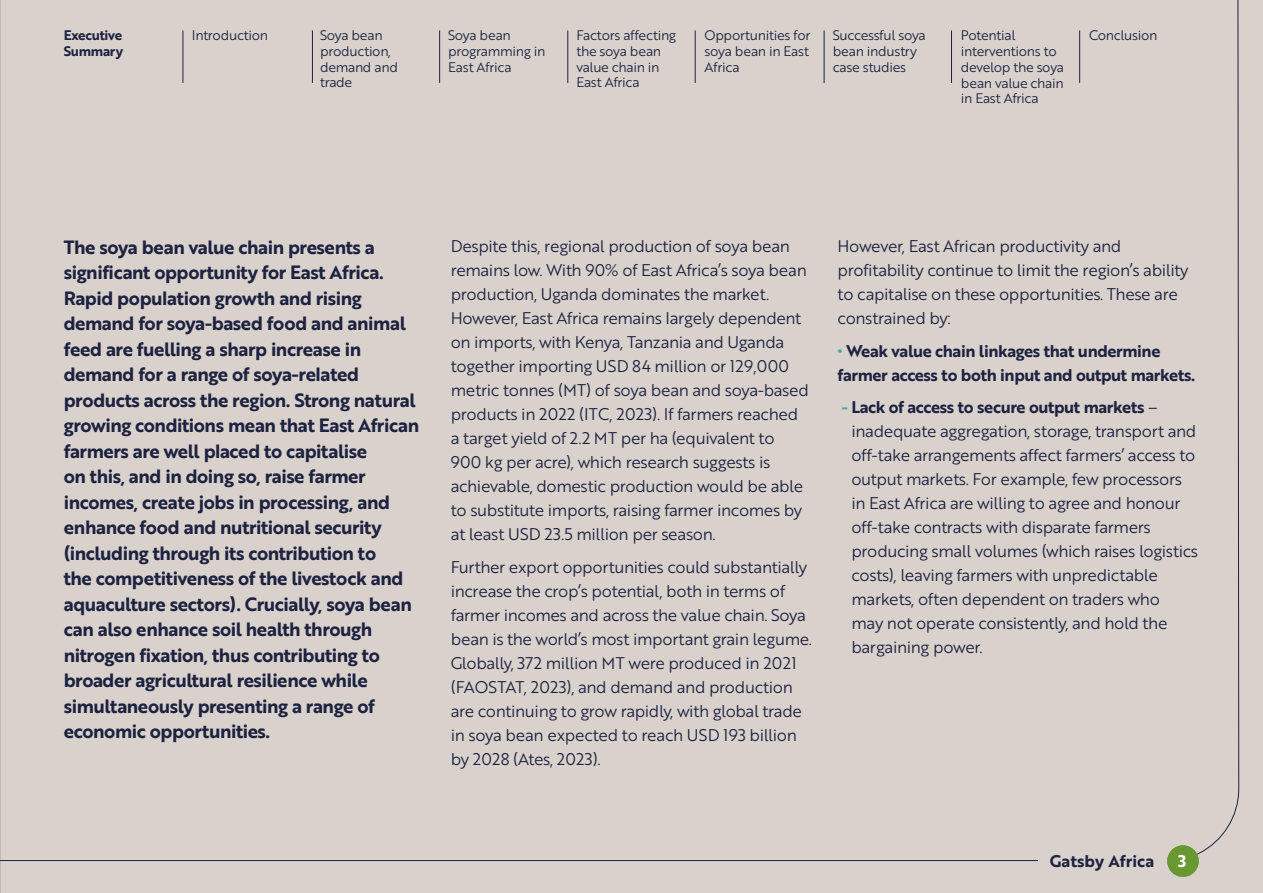
<style>
.page{position:relative;width:1263px;height:893px;background:#d9d1cb}
.page>*{position:absolute;margin:0;border:0;box-sizing:border-box;transform-origin:0 0}
.t1{font:18.75px/25.5px "Brother 1816 Bold";letter-spacing:-.025em;color:#1d2241}
.t2{font:16.5px/24px "Brother 1816 Book";letter-spacing:-.025em;color:#1d2241}
.t3{font:16.5px/24px "Brother 1816 Bold";letter-spacing:-.025em;color:#1d2241}
.t4{font:16.5px "Brother 1816 Bold";color:#1d2241}
.t5{font:16.5px "Brother 1816 Bold";color:#fff}
.t6{font:13.5px/15.8px "Brother 1816 Book";letter-spacing:-.025em;color:#1d2241}
.t7{font:13.5px/15.8px "Brother 1816 Bold";letter-spacing:-.025em;color:#1d2241}
.s1{color:#4ba6a8}
.s2{font-family:"Brother 1816 Book"}
</style>
<div class="page">
<div style="left:1173px;top:0;width:66px;height:861px;background:#d9d1cb"></div>
<hr style="left:0;top:860px;width:1038px;height:1px;background:#1d2241">
<hr style="left:183px;top:30px;width:1px;height:53px;background:#1d2241">
<hr style="left:312px;top:30px;width:1px;height:53px;background:#1d2241">
<hr style="left:439px;top:30px;width:1px;height:53px;background:#1d2241">
<hr style="left:567px;top:30px;width:1px;height:53px;background:#1d2241">
<hr style="left:695px;top:30px;width:1px;height:53px;background:#1d2241">
<hr style="left:824px;top:30px;width:1px;height:53px;background:#1d2241">
<hr style="left:951px;top:30px;width:1px;height:53px;background:#1d2241">
<hr style="left:1079px;top:30px;width:1px;height:53px;background:#1d2241">
<div style="left:1038px;top:829px;width:129px;height:64px;background:#d9d1cb"></div>
<div style="left:1167px;top:845px;width:32px;height:32px;background:#699831;border-radius:50%"></div>
<p class="t7" style="left:64px;top:27px;width:61px">Executive<br>Summary</p>
<p class="t6" style="left:192px;top:27px;width:78px">Introduction</p>
<p class="t6" style="left:320px;top:27px;width:79px">Soya bean production, demand and trade</p>
<p class="t6" style="left:448px;top:27px;width:99px">Soya bean programming in<br>East Africa</p>
<p class="t6" style="left:576px;top:27px;width:101px">Factors affecting the soya bean value chain in<br>East Africa</p>
<p class="t6" style="left:704px;top:27px;width:107px;text-align:justify">Opportunities for soya bean in East Africa</p>
<p class="t6" style="left:833px;top:27px;width:95px">Successful soya bean industry case studies</p>
<p class="t6" style="left:961px;top:27px;width:105px">Potential interventions to develop the soya bean value chain in East Africa</p>
<p class="t6" style="left:1089px;top:27px;width:70px">Conclusion</p>
<p class="t1" style="left:64px;top:233px;width:357px">The soya bean value chain presents a significant opportunity for East Africa.<br>Rapid population growth and rising demand for soya-based food and animal feed are fuelling a sharp increase in demand for a range of soya-related products across the region. Strong natural growing conditions mean that East African farmers are well placed to capitalise<br>on this, and in doing so, raise farmer incomes, create jobs in processing, and enhance food and nutritional security (including through its contribution to<br>the competitiveness of the livestock and aquaculture sectors). Crucially, soya bean can also enhance soil health through nitrogen fixation, thus contributing to broader agricultural resilience while simultaneously presenting a range of economic opportunities.</p>
<p class="t2" style="left:451px;top:233px;width:360px">Despite this, regional production of soya bean remains low. With 90% of East Africa’s soya bean production, Uganda dominates the market.<br>However, East Africa remains largely dependent on imports, with Kenya, Tanzania and Uganda together importing USD 84 million or 129,000 metric tonnes (MT) of soya bean and soya-based products in 2022 (ITC, 2023). If farmers reached a target yield of 2.2 MT per ha (equivalent to 900 kg per acre), which research suggests is achievable, domestic production would be able to substitute imports, raising farmer incomes by at least USD 23.5 million per season.</p>
<p class="t2" style="left:451px;top:554px;width:363px">Further export opportunities could substantially increase the crop’s potential, both in terms of farmer incomes and across the value chain. Soya bean is the world’s most important grain legume.<br>Globally, 372 million MT were produced in 2021 (FAOSTAT, 2023), and demand and production are continuing to grow rapidly, with global trade in soya bean expected to reach USD 193 billion by 2028 (Ates, 2023).</p>
<p class="t2" style="left:837px;top:233px;width:353px">However, East African productivity and profitability continue to limit the region’s ability to capitalise on these opportunities. These are constrained by:</p>
<p class="t3" style="left:837px;top:338px;width:359px"><span class="s1">•</span> Weak value chain linkages that undermine farmer access to both input and output markets.</p>
<p class="t3" style="left:841px;top:395px;width:318px"><span class="s1">-</span> Lack of access to secure output markets <span class="s2">–</span></p>
<p class="t2" style="left:851px;top:419px;width:348px">inadequate aggregation, storage, transport and off-take arrangements affect farmers’ access to output markets. For example, few processors in East Africa are willing to agree and honour off-take contracts with disparate farmers producing small volumes (which raises logistics costs), leaving farmers with unpredictable markets, often dependent on traders who<br>may not operate consistently, and hold the bargaining power.</p>
<p class="t4" style="left:1050px;top:849px;width:106px">Gatsby Africa</p>
<p class="t5" style="left:1178px;top:849px;width:10px">3</p>
</div>
